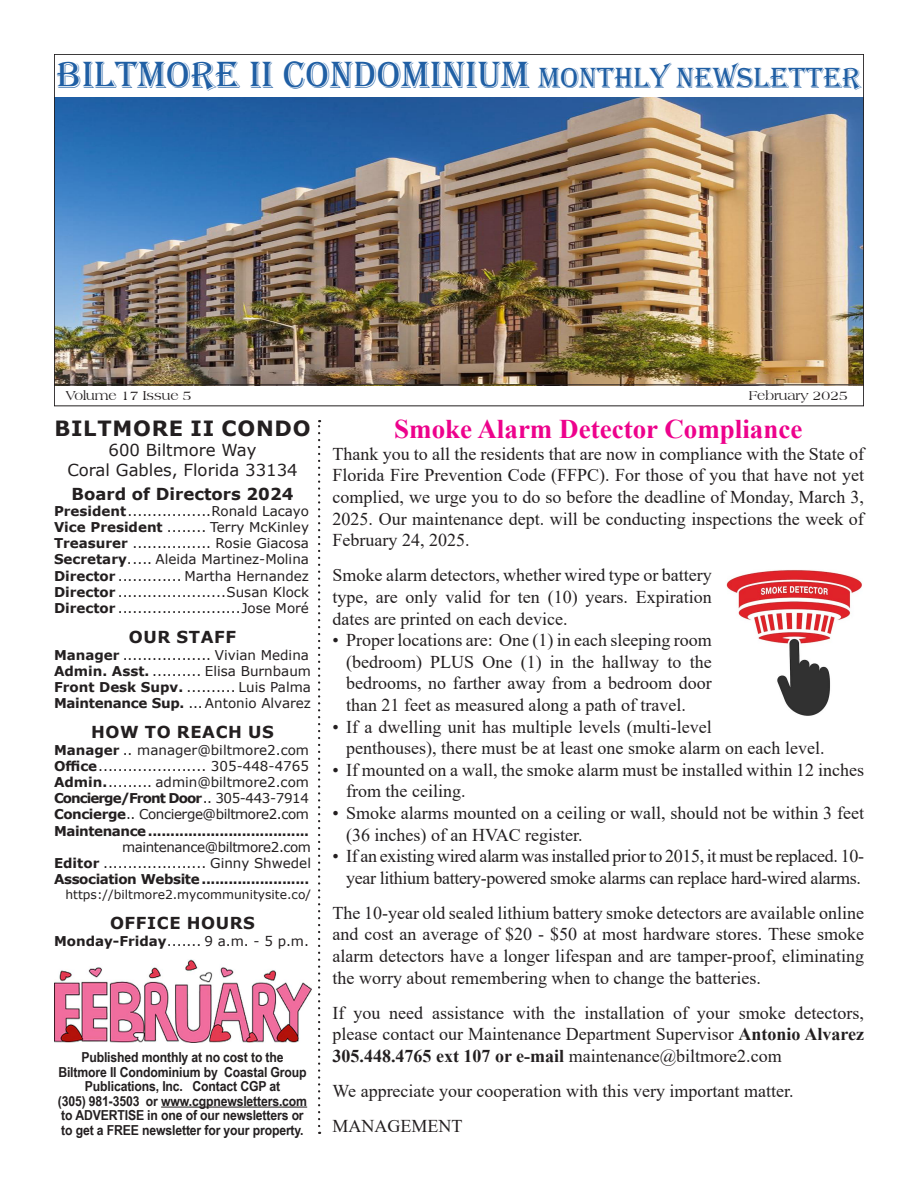
<style>
.page{position:relative;width:918px;height:1188px;background:#fff}
.page>*{position:absolute;margin:0;border:0;box-sizing:border-box;transform-origin:0 0}
.t1{font:39px "Algerian";color:#205fa4}
.t2{font:700 27px "Times New Roman";color:#ed028c}
.t3{font:700 21px "Verdana";letter-spacing:.035em;color:#231f20}
.t4{font:18px/21.6px "Times New Roman";color:#231f20;text-align:justify}
.t5{font:18px/21.6px "Times New Roman";letter-spacing:-.02em;color:#231f20;text-align:center}
.t6{font:16.5px "Verdana";color:#231f20}
.t7{font:700 16.5px "Verdana";letter-spacing:.035em;color:#231f20}
.t8{font:700 16.5px "Verdana";color:#231f20}
.t9{font:700 13.8px/14.5px "Arial Narrow";letter-spacing:-.01em;color:#231f20;text-align:center;scale:1.08 1}
.t10{font:13.5px "Verdana";color:#231f20}
.t11{font:700 13.5px/16.2px "Verdana";letter-spacing:-.03em;color:#231f20;text-align:right}
.t12{font:13.5px "Verdana";letter-spacing:-.03em;color:#231f20}
.t13{font:700 13.5px "Verdana";letter-spacing:-.07em;color:#231f20}
.t14{font:13.5px "Americana BT";color:#231f20}
.t15{font:12.3px "Verdana";color:#231f20}
.s1{font-size:30px}
.s2{font-weight:700}
.s3{font-weight:400}
</style>
<div class="page">
<img style="left:56px;top:98px;width:806px;height:286px">
<hr style="left:54px;top:384px;width:810px;height:1px;background:#231f20">
<svg style="left:318px;top:420px;width:2px;height:706px"></svg>
<hr style="left:161px;top:1107px;width:146px;height:1px;background:#231f20">
<img style="left:54px;top:959px;width:257px;height:84px">
<img style="left:726px;top:570px;width:136px;height:146px">
<p class="t1" style="left:57px;top:54px;width:806px">BILTMORE II CONDOMINIUM <span class="s1">MONTHLY NEWSLETTER</span></p>
<p class="t14" style="left:66px;top:387px;width:127px">Volume 17 Issue 5</p>
<p class="t14" style="left:749px;top:387px;width:100px">February 2025</p>
<p class="t3" style="left:54px;top:414px;width:258px">BILTMORE II CONDO</p>
<p class="t6" style="left:109px;top:439px;width:149px">600 Biltmore Way</p>
<p class="t6" style="left:67px;top:458px;width:232px">Coral Gables, Florida 33134</p>
<p class="t8" style="left:72px;top:482px;width:223px">Board of Directors 2024</p>
<p class="t10" style="left:54px;top:502px;width:257px"><span class="s2">President</span>.................Ronald Lacayo</p>
<p class="t10" style="left:54px;top:518px;width:257px"><span class="s2">Vice President</span> ........ Terry McKinley</p>
<p class="t10" style="left:54px;top:534px;width:257px"><span class="s2">Treasurer</span> ................ Rosie Giacosa</p>
<p class="t10" style="left:54px;top:550px;width:256px"><span class="s2">Secretary</span>..... Aleida Martinez-Molina</p>
<p class="t10" style="left:54px;top:566px;width:257px"><span class="s2">Director</span> ............. Martha Hernandez</p>
<p class="t10" style="left:54px;top:583px;width:257px"><span class="s2">Director</span> ......................Susan Klock</p>
<p class="t10" style="left:54px;top:599px;width:257px"><span class="s2">Director</span> .........................Jose Moré</p>
<p class="t7" style="left:129px;top:626px;width:109px">OUR STAFF</p>
<p class="t10" style="left:54px;top:645px;width:257px"><span class="s2">Manager</span> .................. Vivian Medina</p>
<p class="t10" style="left:54px;top:662px;width:259px"><span class="s2">Admin. Asst.</span> .......... Elisa Burnbaum</p>
<p class="t10" style="left:54px;top:678px;width:259px"><span class="s2">Front Desk Supv.</span> .......... Luis Palma</p>
<p class="t10" style="left:54px;top:694px;width:259px"><span class="s2">Maintenance Sup.</span> ... Antonio Alvarez</p>
<p class="t7" style="left:91px;top:721px;width:184px">HOW TO REACH US</p>
<p class="t10" style="left:54px;top:740px;width:257px"><span class="s2">Manager</span> .. manager@biltmore2.com</p>
<p class="t10" style="left:54px;top:757px;width:257px"><span class="s2">Office</span>...................... 305-448-4765</p>
<p class="t10" style="left:54px;top:773px;width:257px"><span class="s2">Admin.</span>......... admin@biltmore2.com</p>
<p class="t13" style="left:54px;top:789px;width:257px">Concierge/Front Door<span class="s3">.. 305-443-7914</span></p>
<p class="t12" style="left:54px;top:805px;width:257px"><span class="s2">Concierge</span>.. Concierge@biltmore2.com</p>
<p class="t11" style="left:54px;top:822px;width:259px">Maintenance.................................... <span class="s3">maintenance@biltmore2.com</span></p>
<p class="t10" style="left:54px;top:854px;width:259px"><span class="s2">Editor</span> ..................... Ginny Shwedel</p>
<p class="t11" style="left:54px;top:871px;width:257px">Association Website ........................</p>
<p class="t15" style="left:65px;top:886px;width:247px">https://biltmore2.mycommunitysite.co/</p>
<p class="t7" style="left:110px;top:912px;width:146px">OFFICE HOURS</p>
<p class="t10" style="left:54px;top:931px;width:257px"><span class="s2">Monday-Friday</span>....... 9 a.m. - 5 p.m.</p>
<p class="t9" style="left:58px;top:1049px;width:232px">Published monthly at no cost to the Biltmore II Condominium by Coastal Group Publications, Inc. Contact CGP at<br>(305) 981-3503 or www.cgpnewsletters.com to ADVERTISE in one of our newsletters or to get a FREE newsletter for your property.</p>
<p class="t2" style="left:394px;top:410px;width:410px">Smoke Alarm Detector Compliance</p>
<p class="t4" style="left:333px;top:442px;width:533px">Thank you to all the residents that are now in compliance with the State of Florida Fire Prevention Code (FFPC). For those of you that have not yet complied, we urge you to do so before the deadline of Monday, March 3, 2025. Our maintenance dept. will be conducting inspections the week of February 24, 2025.</p>
<p class="t4" style="left:333px;top:564px;width:381px">Smoke alarm detectors, whether wired type or battery type, are only valid for ten (10) years. Expiration dates are printed on each device.</p>
<p class="t4" style="left:346px;top:629px;width:367px;text-indent:-14px">• Proper locations are: One (1) in each sleeping room (bedroom) PLUS One (1) in the hallway to the bedrooms, no farther away from a bedroom door than 21 feet as measured along a path of travel.</p>
<p class="t4" style="left:346px;top:715px;width:480px;text-indent:-14px">• If a dwelling unit has multiple levels (multi-level<br>penthouses), there must be at least one smoke alarm on each level.</p>
<p class="t4" style="left:346px;top:758px;width:519px;text-indent:-14px">• If mounted on a wall, the smoke alarm must be installed within 12 inches from the ceiling.</p>
<p class="t4" style="left:346px;top:802px;width:519px;text-indent:-14px">• Smoke alarms mounted on a ceiling or wall, should not be within 3 feet (36 inches) of an HVAC register.</p>
<p class="t5" style="left:333px;top:845px;width:533px">• If an existing wired alarm was installed prior to 2015, it must be replaced. 10- year lithium battery-powered smoke alarms can replace hard-wired alarms.</p>
<p class="t4" style="left:333px;top:901px;width:533px">The 10-year old sealed lithium battery smoke detectors are available online and cost an average of $20 - $50 at most hardware stores. These smoke alarm detectors have a longer lifespan and are tamper-proof, eliminating the worry about remembering when to change the batteries.</p>
<p class="t4" style="left:333px;top:1001px;width:533px">If you need assistance with the installation of your smoke detectors, please contact our Maintenance Department Supervisor <span class="s2">Antonio Alvarez 305.448.4765 ext 107 or e-mail</span> maintenance@biltmore2.com</p>
<p class="t4" style="left:333px;top:1080px;width:462px">We appreciate your cooperation with this very important matter.</p>
<p class="t4" style="left:333px;top:1115px;width:131px">MANAGEMENT</p>
</div>
